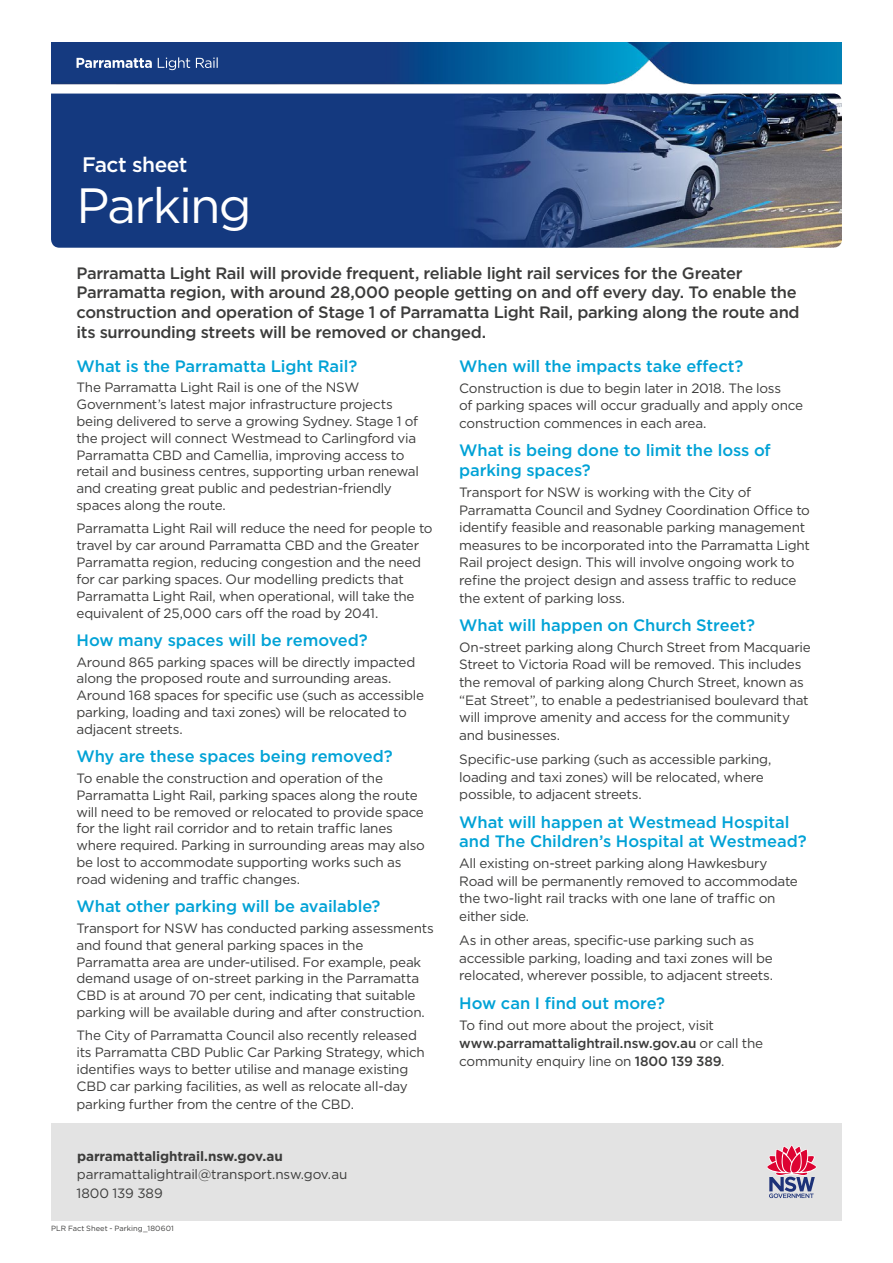
<style>
.page{position:relative;width:893px;height:1263px;background:#fff}
.page>*{position:absolute;margin:0;border:0;box-sizing:border-box;transform-origin:0 0}
.t1{font:49.5px "Gotham";letter-spacing:-.04em;color:#fff}
.t2{font:500 21px "Gotham";letter-spacing:-.025em;color:#fff}
.Heading_3{font:500 16.5px/19.8px "Gotham";letter-spacing:-.005em;color:#00a2d6}
.intro{font:500 16.5px/19.5px "Gotham";letter-spacing:-.02em;color:#3c3c3b}
.Body_Copy{font:13.5px/16.8px "Gotham";letter-spacing:-.02em;color:#3c3c3b}
.t3{font:700 13.5px "Gotham";letter-spacing:-.01em;color:#3c3c3b}
.t4{font:7.5px "Gotham";letter-spacing:.005em;color:#3c3c3b}
.s1{font-weight:500}
</style>
<div class="page">
<img style="left:51px;top:94px;width:791px;height:154px">
<div style="left:51px;top:1123px;width:791px;height:97px;background:#e3e3e3"></div>
<svg style="left:767px;top:1145px;width:49px;height:53px"></svg>
<img style="left:51px;top:43px;width:791px;height:42px">
<svg style="left:77px;top:57px;width:141px;height:13px;background:#5872a4"></svg>
<h2 class="t2" style="left:82px;top:151px;width:107px">Fact sheet</h2>
<h1 class="t1" style="left:77px;top:174px;width:177px">Parking</h1>
<p class="intro" style="left:77px;top:263px;width:725px">Parramatta Light Rail will provide frequent, reliable light rail services for the Greater Parramatta region, with around 28,000 people getting on and off every day. To enable the construction and operation of Stage 1 of Parramatta Light Rail, parking along the route and its surrounding streets will be removed or changed.</p>
<h3 class="Heading_3" style="left:77px;top:356px;width:282px">What is the Parramatta Light Rail?</h3>
<p class="Body_Copy" style="left:77px;top:379px;width:344px">The Parramatta Light Rail is one of the NSW Government’s latest major infrastructure projects being delivered to serve a growing Sydney. Stage 1 of the project will connect Westmead to Carlingford via Parramatta CBD and Camellia, improving access to retail and business centres, supporting urban renewal and creating great public and pedestrian-friendly spaces along the route.</p>
<p class="Body_Copy" style="left:77px;top:520px;width:358px">Parramatta Light Rail will reduce the need for people to travel by car around Parramatta CBD and the Greater Parramatta region, reducing congestion and the need for car parking spaces. Our modelling predicts that Parramatta Light Rail, when operational, will take the equivalent of 25,000 cars off the road by 2041.</p>
<h3 class="Heading_3" style="left:77px;top:630px;width:293px">How many spaces will be removed?</h3>
<p class="Body_Copy" style="left:77px;top:653px;width:349px">Around 865 parking spaces will be directly impacted along the proposed route and surrounding areas.<br>Around 168 spaces for specific use (such as accessible parking, loading and taxi zones) will be relocated to adjacent streets.</p>
<h3 class="Heading_3" style="left:77px;top:746px;width:318px">Why are these spaces being removed?</h3>
<p class="Body_Copy" style="left:77px;top:769px;width:350px">To enable the construction and operation of the Parramatta Light Rail, parking spaces along the route will need to be removed or relocated to provide space for the light rail corridor and to retain traffic lanes where required. Parking in surrounding areas may also be lost to accommodate supporting works such as road widening and traffic changes.</p>
<h3 class="Heading_3" style="left:77px;top:896px;width:305px">What other parking will be available?</h3>
<p class="Body_Copy" style="left:77px;top:919px;width:359px">Transport for NSW has conducted parking assessments and found that general parking spaces in the Parramatta area are under-utilised. For example, peak demand usage of on-street parking in the Parramatta CBD is at around 70 per cent, indicating that suitable parking will be available during and after construction.</p>
<p class="Body_Copy" style="left:77px;top:1027px;width:350px">The City of Parramatta Council also recently released its Parramatta CBD Public Car Parking Strategy, which identifies ways to better utilise and manage existing CBD car parking facilities, as well as relocate all-day parking further from the centre of the CBD.</p>
<h3 class="Heading_3" style="left:459px;top:356px;width:286px">When will the impacts take effect?</h3>
<p class="Body_Copy" style="left:459px;top:379px;width:345px;line-height:17.7px">Construction is due to begin later in 2018. The loss<br>of parking spaces will occur gradually and apply once construction commences in each area.</p>
<h3 class="Heading_3" style="left:459px;top:440px;width:313px">What is being done to limit the loss of parking spaces?</h3>
<p class="Body_Copy" style="left:459px;top:483px;width:352px;line-height:17.7px">Transport for NSW is working with the City of Parramatta Council and Sydney Coordination Office to identify feasible and reasonable parking management measures to be incorporated into the Parramatta Light Rail project design. This will involve ongoing work to refine the project design and assess traffic to reduce the extent of parking loss.</p>
<h3 class="Heading_3" style="left:459px;top:615px;width:297px">What will happen on Church Street?</h3>
<p class="Body_Copy" style="left:459px;top:638px;width:353px;line-height:17.7px">On-street parking along Church Street from Macquarie Street to Victoria Road will be removed. This includes the removal of parking along Church Street, known as “Eat Street”, to enable a pedestrianised boulevard that will improve amenity and access for the community and businesses.</p>
<p class="Body_Copy" style="left:459px;top:750px;width:314px;line-height:17.7px">Specific-use parking (such as accessible parking, loading and taxi zones) will be relocated, where possible, to adjacent streets.</p>
<h3 class="Heading_3" style="left:459px;top:811px;width:349px">What will happen at Westmead Hospital and The Children’s Hospital at Westmead?</h3>
<p class="Body_Copy" style="left:459px;top:854px;width:340px;line-height:17.7px">All existing on-street parking along Hawkesbury Road will be permanently removed to accommodate the two-light rail tracks with one lane of traffic on either side.</p>
<p class="Body_Copy" style="left:459px;top:931px;width:315px;line-height:17.7px">As in other areas, specific-use parking such as accessible parking, loading and taxi zones will be relocated, wherever possible, to adjacent streets.</p>
<h3 class="Heading_3" style="left:459px;top:993px;width:207px">How can I find out more?</h3>
<p class="Body_Copy" style="left:459px;top:1016px;width:305px;line-height:17.7px">To find out more about the project, visit <span class="s1">www.parramattalightrail.nsw.gov.au</span> or call the community enquiry line on <span class="s1">1800 139 389</span>.</p>
<p class="t3" style="left:77px;top:1147px;width:207px">parramattalightrail.nsw.gov.au</p>
<p class="Body_Copy" style="left:76px;top:1165px;width:272px;line-height:18.3px">parramattalightrail@transport.nsw.gov.au<br>1800 139 389</p>
<p class="t4" style="left:51px;top:1223px;width:124px">PLR Fact Sheet - Parking_180601</p>
</div>
